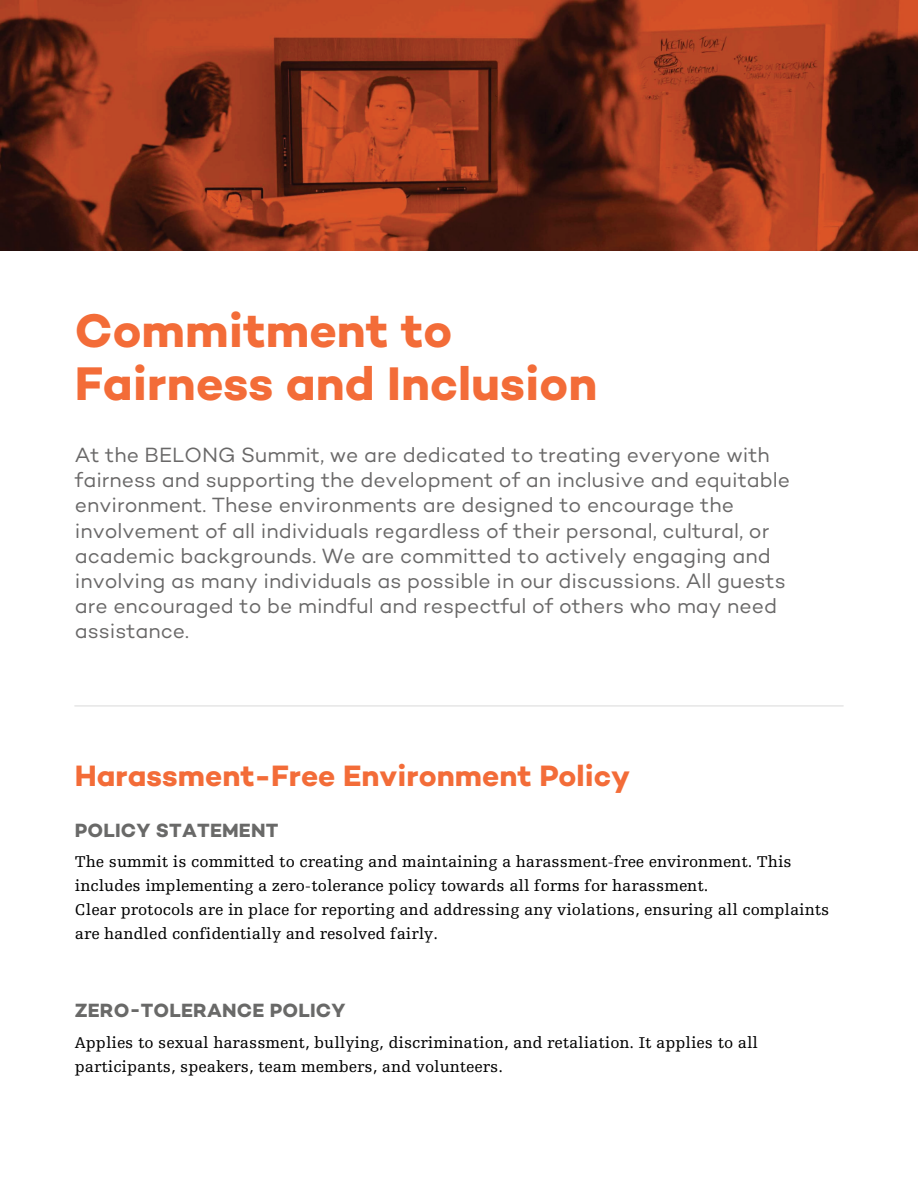
<style>
.page{position:relative;width:918px;height:1188px;background:#fff}
.page>*{position:absolute;margin:0;border:0;box-sizing:border-box;transform-origin:0 0}
.t1{font:700 48px/52.5px "Campton";color:#f36c38}
.t2{font:700 30px "Campton";color:#f36c38}
.t3{font:21px/25.2px "Campton";color:#696868}
.t4{font:700 19.5px "Campton";letter-spacing:.01em;color:#696968}
.t5{font:16.5px/24px "Egyptienne F";color:#000}
</style>
<div class="page">
<img style="left:0;top:0;width:918px;height:251px">
<hr style="left:75px;top:705px;width:768px;height:2px;background:#e6e6e6">
<h1 class="t1" style="left:75px;top:304px;width:524px">Commitment to<br>Fairness and Inclusion</h1>
<p class="t3" style="left:75px;top:442px;width:717px">At the BELONG Summit, we are dedicated to treating everyone with fairness and supporting the development of an inclusive and equitable environment. These environments are designed to encourage the involvement of all individuals regardless of their personal, cultural, or academic backgrounds. We are committed to actively engaging and involving as many individuals as possible in our discussions. All guests are encouraged to be mindful and respectful of others who may need assistance.</p>
<h2 class="t2" style="left:75px;top:756px;width:557px">Harassment-Free Environment Policy</h2>
<p class="t4" style="left:75px;top:818px;width:205px">POLICY STATEMENT</p>
<p class="t5" style="left:75px;top:850px;width:756px">The summit is committed to creating and maintaining a harassment-free environment. This includes implementing a zero-tolerance policy towards all forms for harassment.<br>Clear protocols are in place for reporting and addressing any violations, ensuring all complaints are handled confidentially and resolved fairly.</p>
<p class="t4" style="left:75px;top:998px;width:272px">ZERO-TOLERANCE POLICY</p>
<p class="t5" style="left:75px;top:1031px;width:685px">Applies to sexual harassment, bullying, discrimination, and retaliation. It applies to all participants, speakers, team members, and volunteers.</p>
</div>
